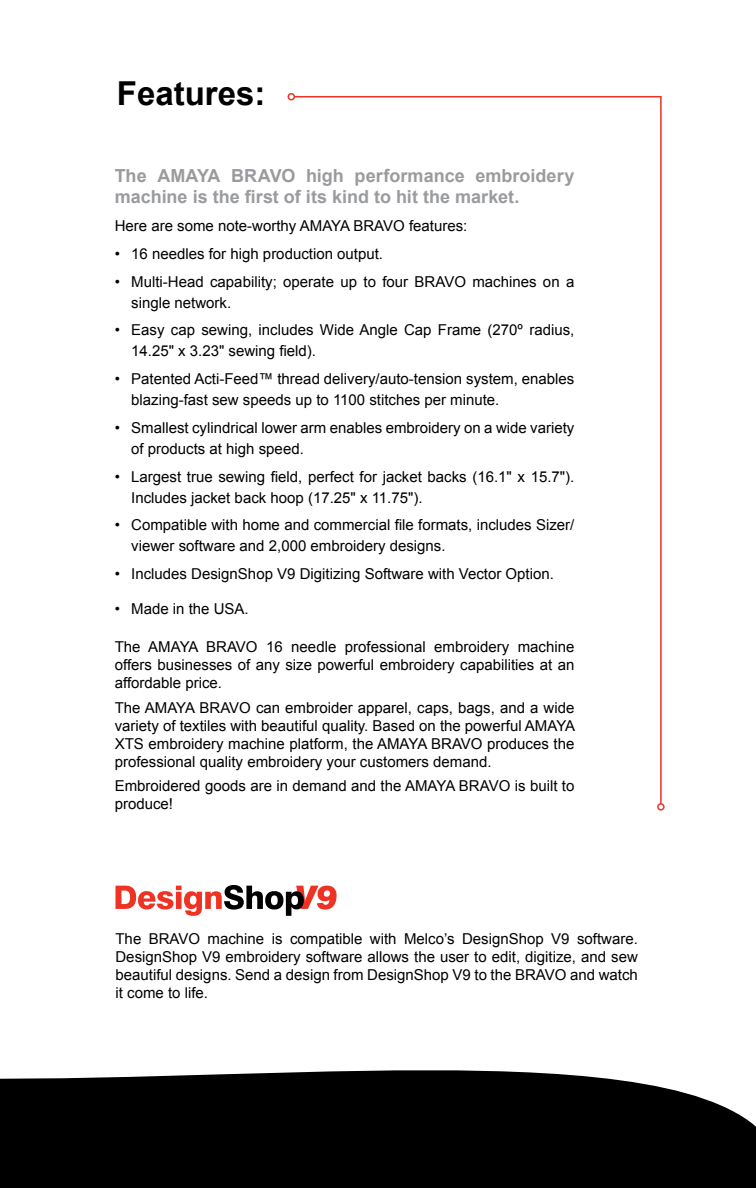
<style>
.page{position:relative;width:756px;height:1188px;background:#fff}
.page>*{position:absolute;margin:0;border:0;box-sizing:border-box;transform-origin:0 0}
.t1{font:700 33px "Arial";color:#000}
.t2{font:700 18px/21.6px "Arial";color:#999b9e}
.t3{font:15px/18px "Arial";color:#000}
</style>
<div class="page">
<svg style="left:0;top:1070px;width:756px;height:118px;background:#111"></svg>
<svg style="left:293px;top:96px;width:369px;height:709px"></svg>
<div style="left:288px;top:93px;width:7px;height:7px;border:2px solid #ee3224;border-radius:50%"></div>
<div style="left:657px;top:803px;width:8px;height:8px;border:2px solid #ee3224;border-radius:50%"></div>
<svg style="left:116px;top:885px;width:221px;height:31px"></svg>
<p class="t1" style="left:117px;top:71px;width:150px">Features:</p>
<p class="t2" style="left:115px;top:165px;width:461px">The AMAYA BRAVO high performance embroidery machine is the first of its kind to hit the market.</p>
<p class="t3" style="left:115px;top:217px;width:354px">Here are some note-worthy AMAYA BRAVO features:</p>
<p class="t3" style="left:115px;top:245px;width:270px">• 16 needles for high production output.</p>
<p class="t3" style="left:131px;top:271px;width:445px;line-height:21px;text-indent:-16px">• Multi-Head capability; operate up to four BRAVO machines on a single network.</p>
<p class="t3" style="left:131px;top:320px;width:445px;line-height:21px;text-indent:-16px">• Easy cap sewing, includes Wide Angle Cap Frame (270º radius,<br>14.25" x 3.23" sewing field).</p>
<p class="t3" style="left:131px;top:369px;width:445px;line-height:21px;text-indent:-16px">• Patented Acti-Feed™ thread delivery/auto-tension system, enables blazing-fast sew speeds up to 1100 stitches per minute.</p>
<p class="t3" style="left:131px;top:417px;width:445px;line-height:21px;text-indent:-16px">• Smallest cylindrical lower arm enables embroidery on a wide variety of products at high speed.</p>
<p class="t3" style="left:131px;top:466px;width:445px;line-height:21px;text-indent:-16px">• Largest true sewing field, perfect for jacket backs (16.1" x 15.7").<br>Includes jacket back hoop (17.25" x 11.75").</p>
<p class="t3" style="left:131px;top:515px;width:445px;line-height:21px;text-indent:-16px">• Compatible with home and commercial file formats, includes Sizer/ viewer software and 2,000 embroidery designs.</p>
<p class="t3" style="left:115px;top:565px;width:441px">• Includes DesignShop V9 Digitizing Software with Vector Option.</p>
<p class="t3" style="left:115px;top:600px;width:136px">• Made in the USA.</p>
<p class="t3" style="left:115px;top:638px;width:461px;text-align:justify">The AMAYA BRAVO 16 needle professional embroidery machine offers businesses of any size powerful embroidery capabilities at an affordable price.</p>
<p class="t3" style="left:115px;top:699px;width:462px;text-align:justify">The AMAYA BRAVO can embroider apparel, caps, bags, and a wide variety of textiles with beautiful quality. Based on the powerful AMAYA XTS embroidery machine platform, the AMAYA BRAVO produces the professional quality embroidery your customers demand.</p>
<p class="t3" style="left:115px;top:777px;width:461px">Embroidered goods are in demand and the AMAYA BRAVO is built to produce!</p>
<p class="t3" style="left:116px;top:930px;width:524px;text-align:justify">The BRAVO machine is compatible with Melco’s DesignShop V9 software.<br>DesignShop V9 embroidery software allows the user to edit, digitize, and sew beautiful designs. Send a design from DesignShop V9 to the BRAVO and watch it come to life.</p>
</div>
